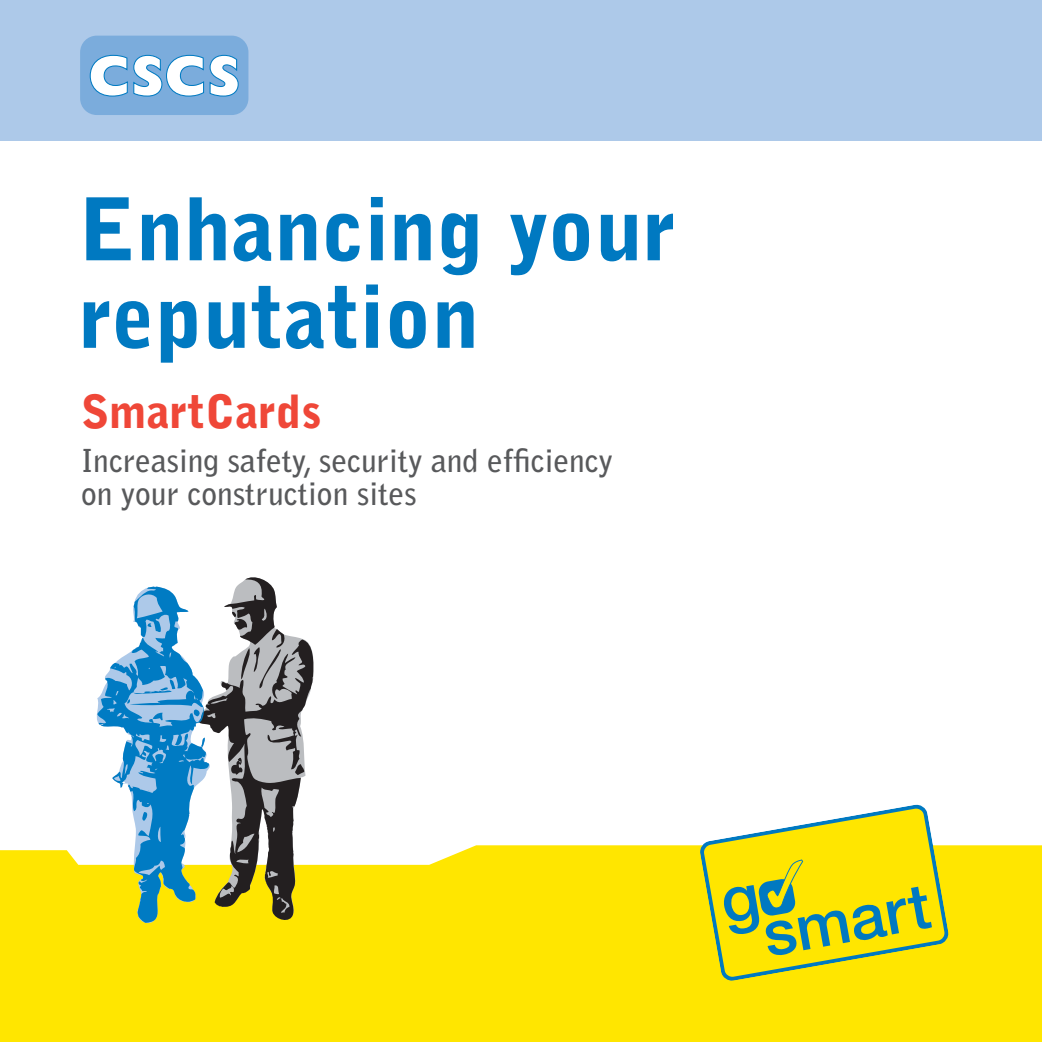
<style>
.page{position:relative;width:1042px;height:1042px;background:#fff}
.page>*{position:absolute;margin:0;border:0;box-sizing:border-box;transform-origin:0 0}
.t1{font:900 85.75px/87.5px "Bell Gothic Std";color:#0079c1}
.t2{font:900 45.5px "Bell Gothic";color:#ef4738}
.t3{font:700 31.5px/33.1px "Bell Gothic Std";color:#58595b}
</style>
<div class="page">
<div style="left:0;top:845px;width:1042px;height:197px;background:#ffe600"></div>
<svg style="left:698px;top:804px;width:252px;height:178px"></svg>
<svg style="left:701px;top:806px;width:246px;height:173px;background:#d4d63b"></svg>
<svg style="left:97px;top:577px;width:216px;height:346px"></svg>
<div style="left:0;top:0;width:1042px;height:140px;background:#adc9e9"></div>
<div style="left:80px;top:36px;width:168px;height:79px;background:#7bacdc;border-radius:17px"></div>
<svg style="left:89px;top:54px;width:150px;height:43px"></svg>
<h1 class="t1" style="left:79px;top:187px;width:599px">Enhancing your reputation</h1>
<h2 class="t2" style="left:81px;top:394px;width:242px">SmartCards</h2>
<p class="t3" style="left:81px;top:446px;width:533px">Increasing safety, security and efficiency on your construction sites</p>
</div>
